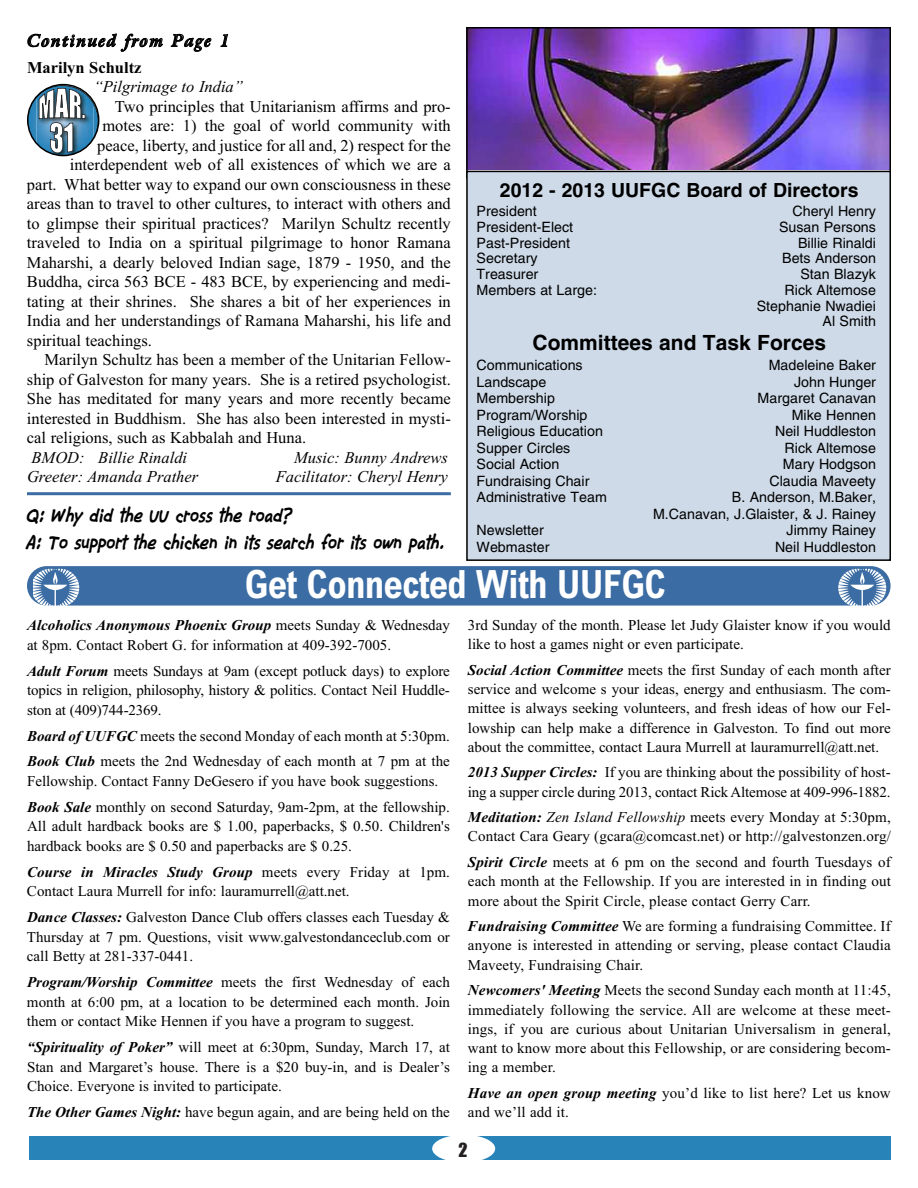
<style>
.page{position:relative;width:918px;height:1188px;background:#fff}
.page>*{position:absolute;margin:0;border:0;box-sizing:border-box;transform-origin:0 0}
.t1{font:700 condensed 39px "Arial";letter-spacing:-.02em;color:#fff}
.t2{font:700 21px "Helvetica";color:#000}
.t3{font:700 19.5px "Helvetica";color:#000}
.t4{font:700 18px/27px "CAC Krazy Legs";color:#000}
.t5{font:16.5px "Times New Roman";color:#000}
.t6{font:italic 16.5px "Times New Roman";color:#000}
.t7{font:italic 700 16.5px "Arrus BT";letter-spacing:.085em;color:#000}
.t8{font:700 16.5px "Times New Roman";color:#000}
.t9{font:15px/19.2px "Times New Roman";color:#000}
.t10{font:14.25px/15.8px "Helvetica";color:#000;text-align:right}
.s1{font-weight:700;font-style:italic}
.s2{font-style:italic}
</style>
<div class="page">
<img style="left:469px;top:30px;width:419px;height:140px">
<div style="left:466px;top:27px;width:425px;height:152px;border:2px solid #000"></div>
<div style="left:29px;top:1136px;width:862px;height:24px;background:#2883b9"></div>
<svg style="left:432px;top:1136px;width:63px;height:24px;background:#dfecf4"></svg>
<div style="left:27px;top:566px;width:864px;height:40px;background:#3b6ca3;border-radius:20px"></div>
<svg style="left:838px;top:569px;width:48px;height:37px"></svg>
<svg style="left:33px;top:569px;width:46px;height:37px"></svg>
<svg style="left:27px;top:84px;width:72px;height:72px"></svg>
<div style="left:467px;top:171px;width:423px;height:389px;background:#cedae8"></div>
<div style="left:466px;top:171px;width:425px;height:390px;border:2px solid #000"></div>
<hr style="left:27px;top:492px;width:424px;height:3px;background:#3b6ca3">
<p class="t7" style="left:27px;top:31px;width:204px">Continued from Page 1</p>
<p class="t8" style="left:27px;top:57px;width:116px">Marilyn Schultz</p>
<p class="t6" style="left:94px;top:77px;width:151px">“Pilgrimage to India”</p>
<p class="t5" style="left:115px;top:96px;width:337px">Two principles that Unitarianism affirms and pro-</p>
<p class="t5" style="left:102px;top:116px;width:350px">motes are: 1) the goal of world community with</p>
<p class="t5" style="left:97px;top:135px;width:355px">peace, liberty, and justice for all and, 2) respect for the</p>
<p class="t5" style="left:70px;top:155px;width:383px">interdependent web of all existences of which we are a</p>
<p class="t5" style="left:27px;top:174px;width:425px">part. What better way to expand our own consciousness in these</p>
<p class="t5" style="left:27px;top:194px;width:425px">areas than to travel to other cultures, to interact with others and</p>
<p class="t5" style="left:27px;top:213px;width:425px">to glimpse their spiritual practices? Marilyn Schultz recently</p>
<p class="t5" style="left:27px;top:233px;width:425px">traveled to India on a spiritual pilgrimage to honor Ramana</p>
<p class="t5" style="left:27px;top:252px;width:425px">Maharshi, a dearly beloved Indian sage, 1879 - 1950, and the</p>
<p class="t5" style="left:27px;top:272px;width:425px">Buddha, circa 563 BCE - 483 BCE, by experiencing and medi-</p>
<p class="t5" style="left:27px;top:291px;width:425px">tating at their shrines. She shares a bit of her experiences in</p>
<p class="t5" style="left:27px;top:311px;width:425px">India and her understandings of Ramana Maharshi, his life and</p>
<p class="t5" style="left:27px;top:330px;width:127px">spiritual teachings.</p>
<p class="t5" style="left:45px;top:350px;width:408px">Marilyn Schultz has been a member of the Unitarian Fellow-</p>
<p class="t5" style="left:27px;top:369px;width:425px">ship of Galveston for many years. She is a retired psychologist.</p>
<p class="t5" style="left:27px;top:389px;width:425px">She has meditated for many years and more recently became</p>
<p class="t5" style="left:27px;top:408px;width:425px">interested in Buddhism. She has also been interested in mysti-</p>
<p class="t5" style="left:27px;top:428px;width:281px">cal religions, such as Kabbalah and Huna.</p>
<p class="t6" style="left:32px;top:447px;width:157px">BMOD: Billie Rinaldi</p>
<p class="t6" style="left:294px;top:447px;width:155px">Music: Bunny Andrews</p>
<p class="t6" style="left:27px;top:467px;width:173px">Greeter: Amanda Prather</p>
<p class="t6" style="left:276px;top:467px;width:174px">Facilitator: Cheryl Henry</p>
<p class="t4" style="left:27px;top:502px;width:419px">Q: Why did the UU cross the road?<br>A: To support the chicken in its search for its own path.</p>
<h3 class="t3" style="left:500px;top:182px;width:360px">2012 - 2013 UUFGC Board of Directors</h3>
<p class="t10" style="left:477px;top:205px;width:62px">President</p>
<p class="t10" style="left:793px;top:205px;width:85px">Cheryl Henry</p>
<p class="t10" style="left:477px;top:220px;width:98px">President-Elect</p>
<p class="t10" style="left:779px;top:220px;width:99px">Susan Persons</p>
<p class="t10" style="left:477px;top:236px;width:95px">Past-President</p>
<p class="t10" style="left:798px;top:236px;width:79px">Billie Rinaldi</p>
<p class="t10" style="left:477px;top:252px;width:62px">Secretary</p>
<p class="t10" style="left:782px;top:252px;width:95px">Bets Anderson</p>
<p class="t10" style="left:477px;top:268px;width:63px">Treasurer</p>
<p class="t10" style="left:800px;top:268px;width:77px">Stan Blazyk</p>
<p class="t10" style="left:477px;top:283px;width:122px">Members at Large:</p>
<p class="t10" style="left:757px;top:283px;width:121px">Rick Altemose<br>Stephanie Nwadiei<br>Al Smith</p>
<h2 class="t2" style="left:533px;top:335px;width:295px">Committees and Task Forces</h2>
<p class="t10" style="left:477px;top:358px;width:108px">Communications</p>
<p class="t10" style="left:769px;top:358px;width:109px">Madeleine Baker</p>
<p class="t10" style="left:477px;top:375px;width:71px">Landscape</p>
<p class="t10" style="left:794px;top:375px;width:83px">John Hunger</p>
<p class="t10" style="left:477px;top:391px;width:80px">Membership</p>
<p class="t10" style="left:758px;top:391px;width:120px">Margaret Canavan</p>
<p class="t10" style="left:477px;top:408px;width:112px">Program/Worship</p>
<p class="t10" style="left:792px;top:408px;width:86px">Mike Hennen</p>
<p class="t10" style="left:477px;top:424px;width:128px">Religious Education</p>
<p class="t10" style="left:775px;top:424px;width:102px">Neil Huddleston</p>
<p class="t10" style="left:477px;top:441px;width:95px">Supper Circles</p>
<p class="t10" style="left:785px;top:441px;width:93px">Rick Altemose</p>
<p class="t10" style="left:477px;top:457px;width:84px">Social Action</p>
<p class="t10" style="left:783px;top:457px;width:95px">Mary Hodgson</p>
<p class="t10" style="left:477px;top:474px;width:114px">Fundraising Chair</p>
<p class="t10" style="left:770px;top:474px;width:108px">Claudia Maveety</p>
<p class="t10" style="left:477px;top:490px;width:132px">Administrative Team</p>
<p class="t10" style="left:653px;top:490px;width:224px;line-height:16.5px">B. Anderson, M.Baker,<br>M.Canavan, J.Glaister, &amp; J. Rainey</p>
<p class="t10" style="left:477px;top:523px;width:69px">Newsletter</p>
<p class="t10" style="left:787px;top:523px;width:91px">Jimmy Rainey</p>
<p class="t10" style="left:477px;top:540px;width:74px">Webmaster</p>
<p class="t10" style="left:775px;top:540px;width:102px">Neil Huddleston</p>
<h1 class="t1" style="left:245px;top:570px;width:423px">Get Connected With UUFGC</h1>
<p class="t9" style="left:27px;top:615px;width:424px"><span class="s1">Alcoholics Anonymous Phoenix Group</span> meets Sunday &amp; Wednesday at 8pm. Contact Robert G. for information at 409-392-7005.</p>
<p class="t9" style="left:27px;top:661px;width:424px;text-align:justify"><span class="s1">Adult Forum</span> meets Sundays at 9am (except potluck days) to explore topics in religion, philosophy, history &amp; politics. Contact Neil Huddle&shy;ston at (409)744-2369.</p>
<p class="t9" style="left:27px;top:722px;width:424px;line-height:26px"><span class="s1">Board of UUFGC</span> meets the second Monday of each month at 5:30pm.<br><span class="s1">Book Club</span> meets the 2nd Wednesday of each month at 7 pm at the</p>
<p class="t9" style="left:27px;top:768px;width:424px;line-height:26px">Fellowship. Contact Fanny DeGesero if you have book suggestions.<br><span class="s1">Book Sale</span> monthly on second Saturday, 9am-2pm, at the fellowship.</p>
<p class="t9" style="left:27px;top:817px;width:424px">All adult hardback books are $ 1.00, paperbacks, $ 0.50. Children's hardback books are $ 0.50 and paperbacks are $ 0.25.</p>
<p class="t9" style="left:27px;top:862px;width:425px"><span class="s1">Course in Miracles Study Group</span> meets every Friday at 1pm.<br>Contact Laura Murrell for info: lauramurrell@att.net.</p>
<p class="t9" style="left:27px;top:908px;width:424px;text-align:justify"><span class="s1">Dance Classes:</span> Galveston Dance Club offers classes each Tuesday &amp; Thursday at 7 pm. Questions, visit www.galvestondanceclub.com or call Betty at 281-337-0441.</p>
<p class="t9" style="left:27px;top:972px;width:425px;text-align:justify"><span class="s1">Program/Worship Committee</span> meets the first Wednesday of each month at 6:00 pm, at a location to be determined each month. Join them or contact Mike Hennen if you have a program to suggest.</p>
<p class="t9" style="left:27px;top:1037px;width:424px;text-align:justify"><span class="s1">“Spirituality of Poker”</span> will meet at 6:30pm, Sunday, March 17, at Stan and Margaret’s house. There is a $20 buy-in, and is Dealer’s Choice. Everyone is invited to participate.</p>
<p class="t9" style="left:27px;top:1102px;width:424px"><span class="s1">The Other Games Night:</span> have begun again, and are being held on the</p>
<p class="t9" style="left:468px;top:615px;width:424px">3rd Sunday of the month. Please let Judy Glaister know if you would like to host a games night or even participate.</p>
<p class="t9" style="left:468px;top:660px;width:424px;text-align:justify"><span class="s1">Social Action Committee</span> meets the first Sunday of each month after service and welcome s your ideas, energy and enthusiasm. The com&shy;mittee is always seeking volunteers, and fresh ideas of how our Fel&shy;lowship can help make a difference in Galveston. To find out more about the committee, contact Laura Murrell at lauramurrell@att.net.</p>
<p class="t9" style="left:468px;top:763px;width:424px"><span class="s1">2013 Supper Circles:</span> If you are thinking about the possibility of host&shy;ing a supper circle during 2013, contact Rick Altemose at 409-996-1882.</p>
<p class="t9" style="left:468px;top:808px;width:425px"><span class="s1">Meditation:</span> <span class="s2">Zen Island Fellowship</span> meets every Monday at 5:30pm,<br>Contact Cara Geary (gcara@comcast.net) or http://galvestonzen.org/</p>
<p class="t9" style="left:468px;top:852px;width:424px;text-align:justify"><span class="s1">Spirit Circle</span> meets at 6 pm on the second and fourth Tuesdays of each month at the Fellowship. If you are interested in in finding out more about the Spirit Circle, please contact Gerry Carr.</p>
<p class="t9" style="left:468px;top:916px;width:424px;text-align:justify"><span class="s1">Fundraising Committee</span> We are forming a fundraising Committee. If anyone is interested in attending or serving, please contact Claudia Maveety, Fundraising Chair.</p>
<p class="t9" style="left:468px;top:981px;width:424px;text-align:justify"><span class="s1">Newcomers' Meeting</span> Meets the second Sunday each month at 11:45, immediately following the service. All are welcome at these meet&shy;ings, if you are curious about Unitarian Universalism in general, want to know more about this Fellowship, or are considering becom&shy;ing a member.</p>
<p class="t9" style="left:468px;top:1083px;width:424px"><span class="s1">Have an open group meeting</span> you’d like to list here? Let us know and we’ll add it.</p>
</div>
